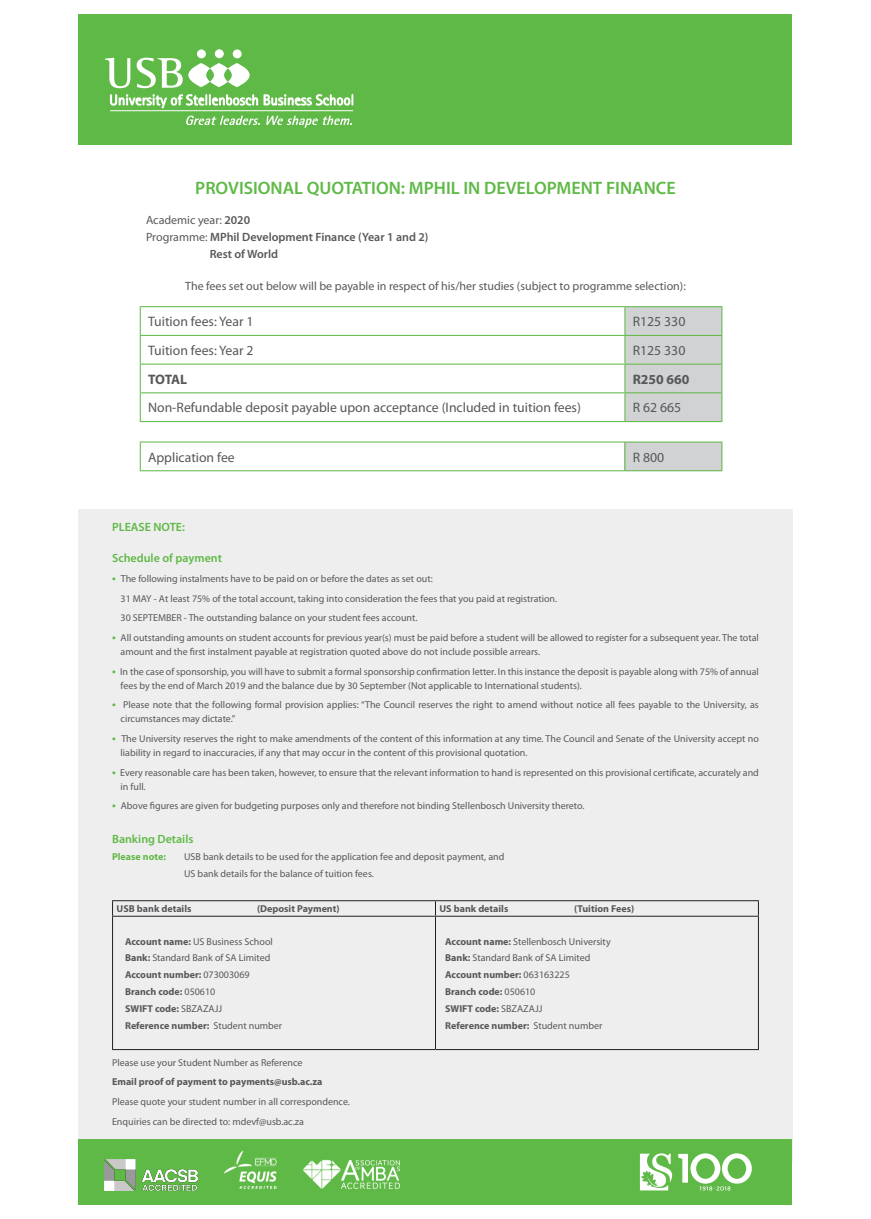
<style>
.page{position:relative;width:871px;height:1219px;background:#fff}
.page>*{position:absolute;margin:0;border:0;box-sizing:border-box;transform-origin:0 0}
.t1{font:600 18px "Myriad Pro";color:#5fb946}
.t2{font:13.7px "Myriad Pro";color:#57585a}
.t3{font:700 13.7px "Myriad Pro";color:#57585a}
.t4{font:12px "Myriad Pro";color:#57585a}
.t5{font:600 12px "Myriad Pro";color:#57585a}
.t6{font:600 12px "Myriad Pro";color:#5fb946}
.t7{font:10px/14px "Myriad Pro";color:#57585a}
.t8{font:700 10px "Myriad Pro";color:#57585a}
.t9{font:700 10px "Myriad Pro";color:#62b846}
.s1{font-weight:600}
.s2{font-weight:400}
.s3{font-weight:600;font-size:12px;color:#5fb946}
.s4{font-weight:700}
</style>
<div class="page">
<div style="left:78px;top:509px;width:714px;height:653px;background:#eeeeef"></div>
<div style="left:79px;top:1140px;width:713px;height:65px;background:#5fb946"></div>
<img style="left:224px;top:1150px;width:176px;height:40px">
<img style="left:105px;top:1159px;width:93px;height:31px">
<svg style="left:639px;top:1153px;width:112px;height:37px"></svg>
<div style="left:79px;top:14px;width:713px;height:131px;background:#5fb946"></div>
<svg style="left:110px;top:94px;width:148px;height:14px"></svg>
<svg style="left:264px;top:94px;width:89px;height:11px"></svg>
<svg style="left:105px;top:58px;width:25px;height:30px"></svg>
<svg style="left:137px;top:58px;width:112px;height:30px"></svg>
<div style="left:215px;top:50px;width:8px;height:8px;background:#fff;border-radius:50%"></div>
<div style="left:215px;top:50px;width:8px;height:8px;border:1px solid #fff;border-radius:50%"></div>
<div style="left:197px;top:50px;width:8px;height:8px;background:#fff;border-radius:50%"></div>
<div style="left:197px;top:50px;width:8px;height:8px;border:1px solid #fff;border-radius:50%"></div>
<div style="left:233px;top:50px;width:8px;height:8px;background:#fff;border-radius:50%"></div>
<div style="left:233px;top:50px;width:8px;height:8px;border:1px solid #fff;border-radius:50%"></div>
<svg style="left:186px;top:116px;width:166px;height:12px"></svg>
<hr style="left:110px;top:110px;width:243px;height:1px;background:#fff">
<hr style="left:112px;top:900px;width:323px;height:1px;background:#231f20">
<svg style="left:112px;top:901px;width:1px;height:15px"></svg>
<hr style="left:435px;top:900px;width:323px;height:1px;background:#231f20">
<svg style="left:435px;top:901px;width:1px;height:15px"></svg>
<svg style="left:757px;top:901px;width:1px;height:15px"></svg>
<hr style="left:112px;top:916px;width:323px;height:1px;background:#231f20">
<hr style="left:112px;top:917px;width:1px;height:132px;background:#231f20">
<hr style="left:435px;top:916px;width:323px;height:1px;background:#231f20">
<hr style="left:435px;top:917px;width:1px;height:132px;background:#231f20">
<hr style="left:757px;top:917px;width:1px;height:132px;background:#231f20">
<hr style="left:112px;top:1049px;width:323px;height:1px;background:#231f20">
<hr style="left:435px;top:1049px;width:323px;height:1px;background:#231f20">
<svg style="left:141px;top:307px;width:483px;height:87px"></svg>
<hr style="left:140px;top:306px;width:484px;height:1px;background:#5fb946">
<hr style="left:624px;top:306px;width:98px;height:1px;background:#5fb946">
<hr style="left:140px;top:335px;width:484px;height:1px;background:#5fb946">
<svg style="left:140px;top:307px;width:1px;height:114px"></svg>
<hr style="left:140px;top:364px;width:484px;height:1px;background:#5fb946">
<hr style="left:140px;top:392px;width:484px;height:1px;background:#5fb946">
<hr style="left:140px;top:421px;width:484px;height:1px;background:#5fb946">
<svg style="left:624px;top:307px;width:98px;height:114px;background:#cdd1cf"></svg>
<hr style="left:624px;top:392px;width:98px;height:1px;background:#5fb946">
<hr style="left:624px;top:421px;width:98px;height:1px;background:#5fb946">
<div style="left:624px;top:442px;width:97px;height:29px;background:#d1d2d4"></div>
<svg style="left:140px;top:443px;width:1px;height:27px"></svg>
<hr style="left:140px;top:441px;width:484px;height:2px;background:#5fb946">
<hr style="left:140px;top:470px;width:484px;height:1px;background:#5fb946">
<svg style="left:624px;top:443px;width:1px;height:27px"></svg>
<hr style="left:624px;top:441px;width:98px;height:2px;background:#5fb946">
<svg style="left:721px;top:443px;width:1px;height:27px"></svg>
<hr style="left:624px;top:470px;width:98px;height:1px;background:#5fb946">
<p class="t1" style="left:195px;top:176px;width:482px">PROVISIONAL QUOTATION: MPHIL IN DEVELOPMENT FINANCE</p>
<p class="t4" style="left:146px;top:213px;width:105px">Academic year: <span class="s1">2020</span></p>
<p class="t5" style="left:146px;top:230px;width:284px"><span class="s2">Programme:</span> MPhil Development Finance (Year 1 and 2)</p>
<p class="t5" style="left:210px;top:247px;width:70px">Rest of World</p>
<p class="t4" style="left:185px;top:279px;width:502px">The fees set out below will be payable in respect of his/her studies (subject to programme selection):</p>
<p class="t2" style="left:148px;top:313px;width:107px">Tuition fees: Year 1</p>
<p class="t2" style="left:632px;top:313px;width:54px">R125 330</p>
<p class="t2" style="left:148px;top:342px;width:107px">Tuition fees: Year 2</p>
<p class="t2" style="left:632px;top:342px;width:54px">R125 330</p>
<p class="t3" style="left:148px;top:370px;width:41px">TOTAL</p>
<p class="t3" style="left:632px;top:370px;width:58px">R250 660</p>
<p class="t2" style="left:148px;top:399px;width:434px">Non-Refundable deposit payable upon acceptance (Included in tuition fees)</p>
<p class="t2" style="left:632px;top:399px;width:50px">R 62 665</p>
<p class="t2" style="left:148px;top:448px;width:88px">Application fee</p>
<p class="t2" style="left:632px;top:448px;width:33px">R 800</p>
<p class="t6" style="left:112px;top:520px;width:74px">PLEASE NOTE:</p>
<p class="t6" style="left:112px;top:550px;width:111px">Schedule of payment</p>
<p class="t7" style="left:112px;top:571px;width:322px"><span class="s3">•</span> The following instalments have to be paid on or before the dates as set out:</p>
<p class="t7" style="left:120px;top:591px;width:438px">31 MAY - At least 75% of the total account, taking into consideration the fees that you paid at registration.</p>
<p class="t7" style="left:120px;top:611px;width:298px">30 SEPTEMBER - The outstanding balance on your student fees account.</p>
<p class="t7" style="left:120px;top:630px;width:639px;text-indent:-9px"><span class="s3">•</span> All outstanding amounts on student accounts for previous year(s) must be paid before a student will be allowed to register for a subsequent year. The total amount and the first instalment payable at registration quoted above do not include possible arrears.</p>
<p class="t7" style="left:120px;top:664px;width:639px;text-indent:-9px"><span class="s3">•</span> In the case of sponsorship, you will have to submit a formal sponsorship confirmation letter. In this instance the deposit is payable along with 75% of annual fees by the end of March 2019 and the balance due by 30 September (Not applicable to International students).</p>
<p class="t7" style="left:120px;top:698px;width:639px;text-indent:-9px"><span class="s3">•</span> Please note that the following formal provision applies: “The Council reserves the right to amend without notice all fees payable to the University, as circumstances may dictate.”</p>
<p class="t7" style="left:120px;top:731px;width:639px;text-indent:-9px"><span class="s3">•</span> The University reserves the right to make amendments of the content of this information at any time. The Council and Senate of the University accept no liability in regard to inaccuracies, if any that may occur in the content of this provisional quotation.</p>
<p class="t7" style="left:120px;top:765px;width:639px;text-indent:-9px"><span class="s3">•</span> Every reasonable care has been taken, however, to ensure that the relevant information to hand is represented on this provisional certificate, accurately and in full.</p>
<p class="t7" style="left:112px;top:799px;width:474px"><span class="s3">•</span> Above figures are given for budgeting purposes only and therefore not binding Stellenbosch University thereto.</p>
<p class="t6" style="left:112px;top:831px;width:83px">Banking Details</p>
<p class="t9" style="left:112px;top:850px;width:55px">Please note:</p>
<p class="t7" style="left:184px;top:849px;width:322px">USB bank details to be used for the application fee and deposit payment, and</p>
<p class="t7" style="left:184px;top:866px;width:191px">US bank details for the balance of tuition fees.</p>
<p class="t8" style="left:116px;top:902px;width:76px">USB bank details</p>
<p class="t8" style="left:257px;top:902px;width:84px">(Deposit Payment)</p>
<p class="t8" style="left:439px;top:902px;width:70px">US bank details</p>
<p class="t8" style="left:574px;top:902px;width:61px">(Tuition Fees)</p>
<p class="t7" style="left:125px;top:934px;width:149px"><span class="s4">Account name:</span> US Business School</p>
<p class="t7" style="left:125px;top:951px;width:147px"><span class="s4">Bank:</span> Standard Bank of SA Limited</p>
<p class="t8" style="left:125px;top:968px;width:126px">Account number: <span class="s2">073003069</span></p>
<p class="t8" style="left:125px;top:985px;width:92px">Branch code: <span class="s2">050610</span></p>
<p class="t8" style="left:125px;top:1002px;width:99px">SWIFT code: <span class="s2">SBZAZAJJ</span></p>
<p class="t8" style="left:125px;top:1019px;width:159px">Reference number: <span class="s2">Student number</span></p>
<p class="t7" style="left:445px;top:934px;width:167px"><span class="s4">Account name:</span> Stellenbosch University</p>
<p class="t7" style="left:445px;top:951px;width:147px"><span class="s4">Bank:</span> Standard Bank of SA Limited</p>
<p class="t8" style="left:445px;top:968px;width:126px">Account number: <span class="s2">063163225</span></p>
<p class="t8" style="left:445px;top:985px;width:92px">Branch code: <span class="s2">050610</span></p>
<p class="t8" style="left:445px;top:1002px;width:99px">SWIFT code: <span class="s2">SBZAZAJJ</span></p>
<p class="t8" style="left:445px;top:1019px;width:159px">Reference number: <span class="s2">Student number</span></p>
<p class="t7" style="left:112px;top:1055px;width:192px">Please use your Student Number as Reference</p>
<p class="t8" style="left:112px;top:1075px;width:212px">Email proof of payment to payments@usb.ac.za</p>
<p class="t7" style="left:112px;top:1094px;width:239px">Please quote your student number in all correspondence.</p>
<p class="t7" style="left:112px;top:1114px;width:193px">Enquiries can be directed to: mdevf@usb.ac.za</p>
</div>
